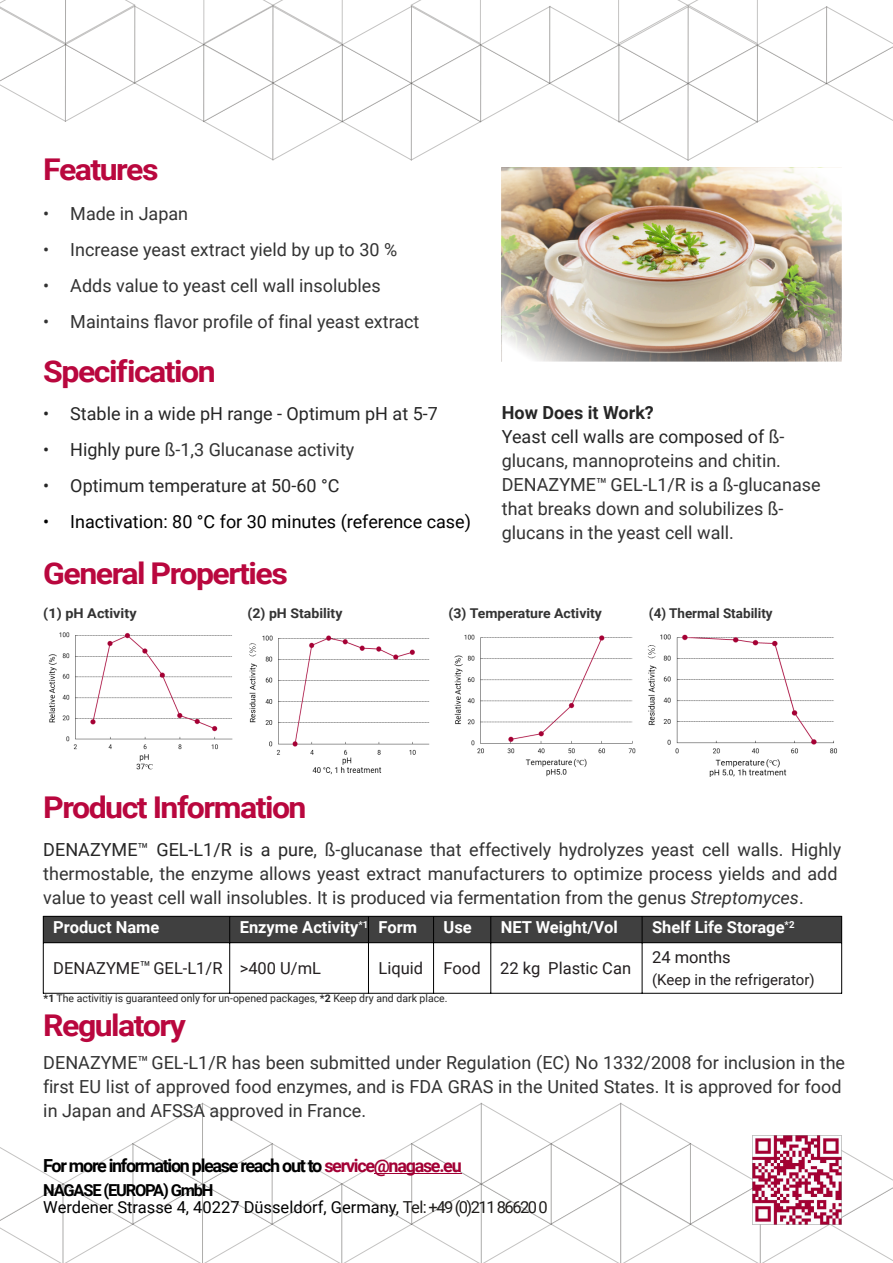
<style>
.page{position:relative;width:893px;height:1263px;background:#fff}
.page>*{position:absolute;margin:0;border:0;box-sizing:border-box;transform-origin:0 0}
.t1{font:700 30px "Roboto";letter-spacing:-.05em;color:#b9073e;scale:1.07 1}
.t2{font:18px/24px "Roboto";color:#333}
.t3{font:18px "Roboto";color:#262626}
.t4{font:700 18px "Roboto";letter-spacing:-.075em;color:#000}
.t5{font:18px "Roboto";color:#000}
.t6{font:16.5px/16.5px "Roboto";color:#000}
.t7{font:700 16.5px "Roboto";color:#fff}
.t8{font:16.5px "Roboto";color:#231f20}
.t9{font:15px "Roboto";color:#231f20}
.t10{font:700 13.5px "Roboto";color:#333;scale:1.04 1}
.t11{font:700 13.5px "Roboto";color:#333}
.t12{font:700 13.5px "Roboto";color:#333;scale:1.07 1}
.t13{font:10.5px "Roboto";color:#262626}
.s1{color:#262626}
.s2{font-weight:700;color:#262626}
.s3{font-style:italic}
.s4{font-size:18px;color:#262626}
.s5{font-weight:700}
.s6{color:#a30035}
.s7{color:#1e1c1a}
</style>
<div class="page">
<svg style="left:0;top:1102px;width:893px;height:161px"></svg>
<hr style="left:374px;top:1173px;width:88px;height:1px;background:#a30035">
<div style="left:43px;top:916px;width:799px;height:27px;background:#404040"></div>
<hr style="left:43px;top:916px;width:1px;height:78px;background:#000">
<hr style="left:841px;top:916px;width:1px;height:78px;background:#000">
<hr style="left:229px;top:916px;width:1px;height:77px;background:#000">
<hr style="left:368px;top:916px;width:1px;height:77px;background:#000">
<hr style="left:433px;top:916px;width:1px;height:77px;background:#000">
<hr style="left:490px;top:916px;width:1px;height:77px;background:#000">
<hr style="left:642px;top:916px;width:1px;height:77px;background:#000">
<hr style="left:43px;top:916px;width:799px;height:1px;background:#000">
<hr style="left:43px;top:942px;width:799px;height:1px;background:#000">
<hr style="left:43px;top:993px;width:799px;height:1px;background:#000">
<img style="left:501px;top:167px;width:340px;height:194px">
<svg style="left:0;top:0;width:893px;height:161px"></svg>
<img style="left:249px;top:635px;width:181px;height:140px">
<img style="left:48px;top:632px;width:185px;height:138px">
<img style="left:454px;top:634px;width:182px;height:143px">
<img style="left:647px;top:634px;width:190px;height:143px">
<img style="left:752px;top:1135px;width:89px;height:89px">
<h1 class="t1" style="left:43px;top:157px;width:109px">Features</h1>
<p class="t2" style="left:43px;top:204px;width:146px">• Made in Japan</p>
<p class="t2" style="left:43px;top:240px;width:355px">• Increase yeast extract yield by up to 30 %</p>
<p class="t2" style="left:43px;top:276px;width:339px">• Adds value to yeast cell wall insolubles</p>
<p class="t2" style="left:43px;top:312px;width:378px">• Maintains flavor profile of final yeast extract</p>
<h1 class="t1" style="left:43px;top:360px;width:163px">Specification</h1>
<p class="t3" style="left:43px;top:407px;width:396px">• Stable in a wide pH range - Optimum pH at 5-7</p>
<p class="t2" style="left:43px;top:440px;width:313px"><span class="s1">• Highly pure</span> ß-1,3 Glucanase activity</p>
<p class="t3" style="left:43px;top:479px;width:298px">• Optimum temperature at 50-60 °C</p>
<p class="t5" style="left:43px;top:515px;width:429px">• Inactivation: 80 °C for 30 minutes (reference case)</p>
<p class="t2" style="left:502px;top:403px;width:320px"><span class="s2">How Does it Work?<br></span><span class="s1">Yeast cell walls are composed of</span> ß&shy;glucans, mannoproteins and chitin.<br>DENAZYME<span class="s1">™</span> GEL-L1/R is a ß-glucanase that breaks down and solubilizes ß&shy;glucans in the yeast cell wall.</p>
<h1 class="t1" style="left:43px;top:561px;width:230px">General Properties</h1>
<p class="t12" style="left:43px;top:608px;width:89px">(1) pH Activity</p>
<p class="t10" style="left:248px;top:608px;width:93px">(2) pH Stability</p>
<p class="t10" style="left:449px;top:608px;width:149px">(3) Temperature Activity</p>
<p class="t11" style="left:649px;top:608px;width:125px">(4) Thermal Stability</p>
<h1 class="t1" style="left:43px;top:795px;width:248px">Product Information</h1>
<p class="t2" style="left:43px;top:839px;width:799px"><span class="s1">DENAZYME™ GEL-L1/R is a pure</span>, ß-glucanase that effectively hydrolyzes yeast cell walls. Highly thermostable, the enzyme allows yeast extract manufacturers to optimize process yields and add value to yeast cell wall insolubles. It is produced via fermentation from the genus <span class="s3">Streptomyces</span>.</p>
<p class="t7" style="left:53px;top:921px;width:108px">Product Name</p>
<p class="t7" style="left:240px;top:921px;width:179px">Enzyme Activity<sup>*1</sup> Form</p>
<p class="t7" style="left:444px;top:921px;width:30px">Use</p>
<p class="t7" style="left:501px;top:921px;width:118px">NET Weight/Vol</p>
<p class="t7" style="left:652px;top:921px;width:144px">Shelf Life Storage<sup>*2</sup></p>
<p class="t8" style="left:53px;top:962px;width:269px">DENAZYME<span class="s4">™</span>GEL-L1/R &gt;400 U/mL</p>
<p class="t8" style="left:378px;top:962px;width:254px">Liquid Food 22 kg Plastic Can</p>
<p class="t8" style="left:652px;top:951px;width:80px">24 months</p>
<p class="t9" style="left:652px;top:974px;width:164px">(Keep in the refrigerator)</p>
<p class="t13" style="left:44px;top:994px;width:405px"><span class="s5">*1</span> The activitiy is guaranteed only for un-opened packages, <span class="s5">*2</span> Keep dry and dark place.</p>
<h1 class="t1" style="left:43px;top:1013px;width:135px">Regulatory</h1>
<p class="t2" style="left:43px;top:1053px;width:803px">DENAZYME<span class="s1">™</span>GEL-L1/R has been submitted under Regulation (EC) No 1332/2008 for inclusion in the first EU list of approved food enzymes, and is FDA GRAS in the United States. It is approved for food in Japan and AFSSA approved in France.</p>
<p class="t4" style="left:43px;top:1158px;width:420px">For more information please reach out to <span class="s6">service@nagase.eu</span></p>
<p class="t6" style="left:43px;top:1184px;width:506px"><span class="s5">NAGASE (EUROPA) GmbH<br></span>Werdener Strasse 4, 40227 Düsseldorf, Germany, <span class="s7">Tel: +49 (0)211 86620 0</span></p>
</div>
